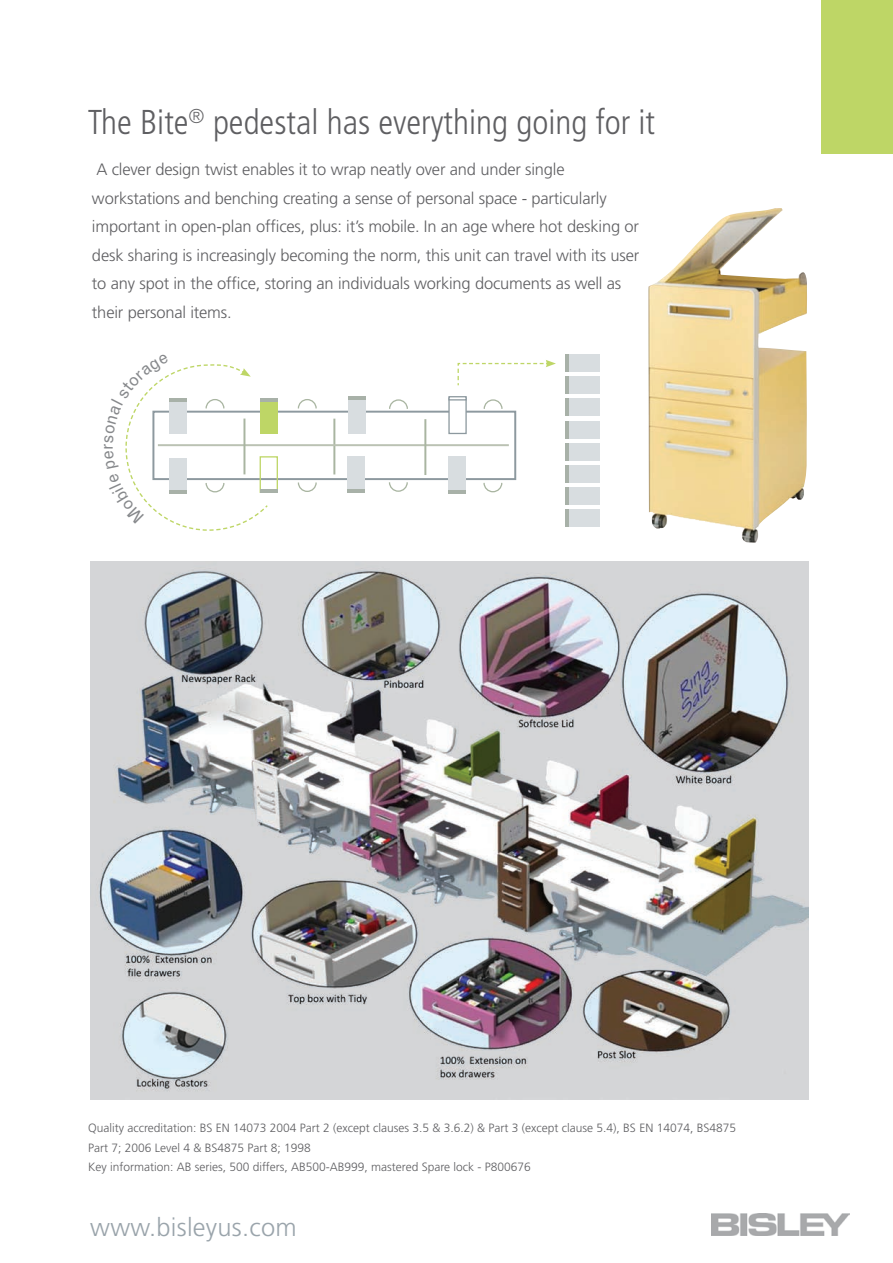
<style>
.page{position:relative;width:893px;height:1263px;background:#fff}
.page>*{position:absolute;margin:0;border:0;box-sizing:border-box;transform-origin:0 0}
.t1{font:300 condensed 34.5px "Frutiger";color:#5f5f62}
.t2{font:300 25.5px "Frutiger";letter-spacing:.01em;color:#9aa4ab}
.t3{font:17.25px "Grotesque";color:#86888b}
.t4{font:300 16.5px/28.5px "Frutiger";letter-spacing:-.01em;color:#5f5f62}
.t5{font:300 12px/19.5px "Frutiger";color:#5f5f62}
</style>
<div class="page">
<img style="left:90px;top:561px;width:718px;height:539px">
<div style="left:821px;top:0;width:72px;height:153px;background:#bed666"></div>
<img style="left:648px;top:208px;width:159px;height:335px">
<img style="left:711px;top:1213px;width:139px;height:23px">
<div style="left:566px;top:510px;width:34px;height:17px;background:#d8dde0"></div>
<hr style="left:566px;top:510px;width:3px;height:17px;background:#a8b1a8">
<div style="left:152px;top:411px;width:364px;height:69px;border:2px solid #8d999f"></div>
<hr style="left:333px;top:419px;width:2px;height:55px;background:#a9b5a1">
<hr style="left:158px;top:444px;width:351px;height:2px;background:#bbc2b3">
<div style="left:260px;top:456px;width:18px;height:37px;border:1px solid #bed666"></div>
<hr style="left:260px;top:489px;width:17px;height:3px;background:#a8b1a8">
<div style="left:260px;top:398px;width:17px;height:36px;background:#bed666"></div>
<hr style="left:260px;top:398px;width:17px;height:3px;background:#a8b1a8">
<svg style="left:297px;top:399px;width:20px;height:10px"></svg>
<hr style="left:424px;top:419px;width:2px;height:56px;background:#a9b5a1">
<div style="left:566px;top:355px;width:34px;height:17px;background:#d8dde0"></div>
<hr style="left:566px;top:355px;width:3px;height:17px;background:#a8b1a8">
<div style="left:566px;top:377px;width:34px;height:17px;background:#d8dde0"></div>
<hr style="left:566px;top:377px;width:3px;height:17px;background:#a8b1a8">
<div style="left:566px;top:399px;width:34px;height:17px;background:#d8dde0"></div>
<hr style="left:566px;top:399px;width:3px;height:17px;background:#a8b1a8">
<div style="left:566px;top:421px;width:34px;height:17px;background:#d8dde0"></div>
<hr style="left:566px;top:421px;width:3px;height:17px;background:#a8b1a8">
<div style="left:566px;top:443px;width:34px;height:17px;background:#d8dde0"></div>
<hr style="left:566px;top:443px;width:3px;height:17px;background:#a8b1a8">
<div style="left:566px;top:465px;width:34px;height:17px;background:#d8dde0"></div>
<hr style="left:566px;top:465px;width:3px;height:17px;background:#a8b1a8">
<div style="left:566px;top:488px;width:34px;height:17px;background:#d8dde0"></div>
<hr style="left:566px;top:488px;width:3px;height:17px;background:#a8b1a8">
<div style="left:348px;top:398px;width:17px;height:35px;background:#d8dde0"></div>
<hr style="left:348px;top:397px;width:17px;height:3px;background:#a8b1a8">
<svg style="left:389px;top:399px;width:19px;height:10px"></svg>
<div style="left:448px;top:397px;width:19px;height:37px;background:#fff;border:1px solid #8d999f"></div>
<svg style="left:448px;top:396px;width:19px;height:4px"></svg>
<svg style="left:483px;top:399px;width:20px;height:10px"></svg>
<svg style="left:457px;top:360px;width:99px;height:26px"></svg>
<svg style="left:297px;top:482px;width:20px;height:10px"></svg>
<div style="left:348px;top:456px;width:17px;height:35px;background:#d8dde0"></div>
<hr style="left:348px;top:490px;width:17px;height:3px;background:#a8b1a8">
<svg style="left:389px;top:482px;width:19px;height:10px"></svg>
<div style="left:449px;top:457px;width:17px;height:35px;background:#d8dde0"></div>
<hr style="left:449px;top:490px;width:17px;height:3px;background:#a8b1a8">
<svg style="left:483px;top:482px;width:20px;height:11px"></svg>
<svg style="left:125px;top:364px;width:144px;height:167px"></svg>
<h1 class="t1" style="left:88px;top:103px;width:569px">The Bite<sup>®</sup> pedestal has everything going for it</h1>
<p class="t4" style="left:92px;top:155px;width:549px">A clever design twist enables it to wrap neatly over and under single workstations and benching creating a sense of personal space - particularly important in open-plan offices, plus: it’s mobile. In an age where hot desking or desk sharing is increasingly becoming the norm, this unit can travel with its user to any spot in the office, storing an individuals working documents as well as their personal items.</p>
<p class="t3" style="left:97px;top:450px;width:8px;rotate:-90deg">r</p>
<p class="t5" style="left:88px;top:1118px;width:649px">Quality accreditation: BS EN 14073 2004 Part 2 (except clauses 3.5 &amp; 3.6.2) &amp; Part 3 (except clause 5.4), BS EN 14074, BS4875<br>Part 7; 2006 Level 4 &amp; BS4875 Part 8; 1998<br>Key information: AB series, 500 differs, AB500-AB999, mastered Spare lock - P800676</p>
<h2 class="t2" style="left:90px;top:1212px;width:208px">www.bisleyus.com</h2>
</div>
